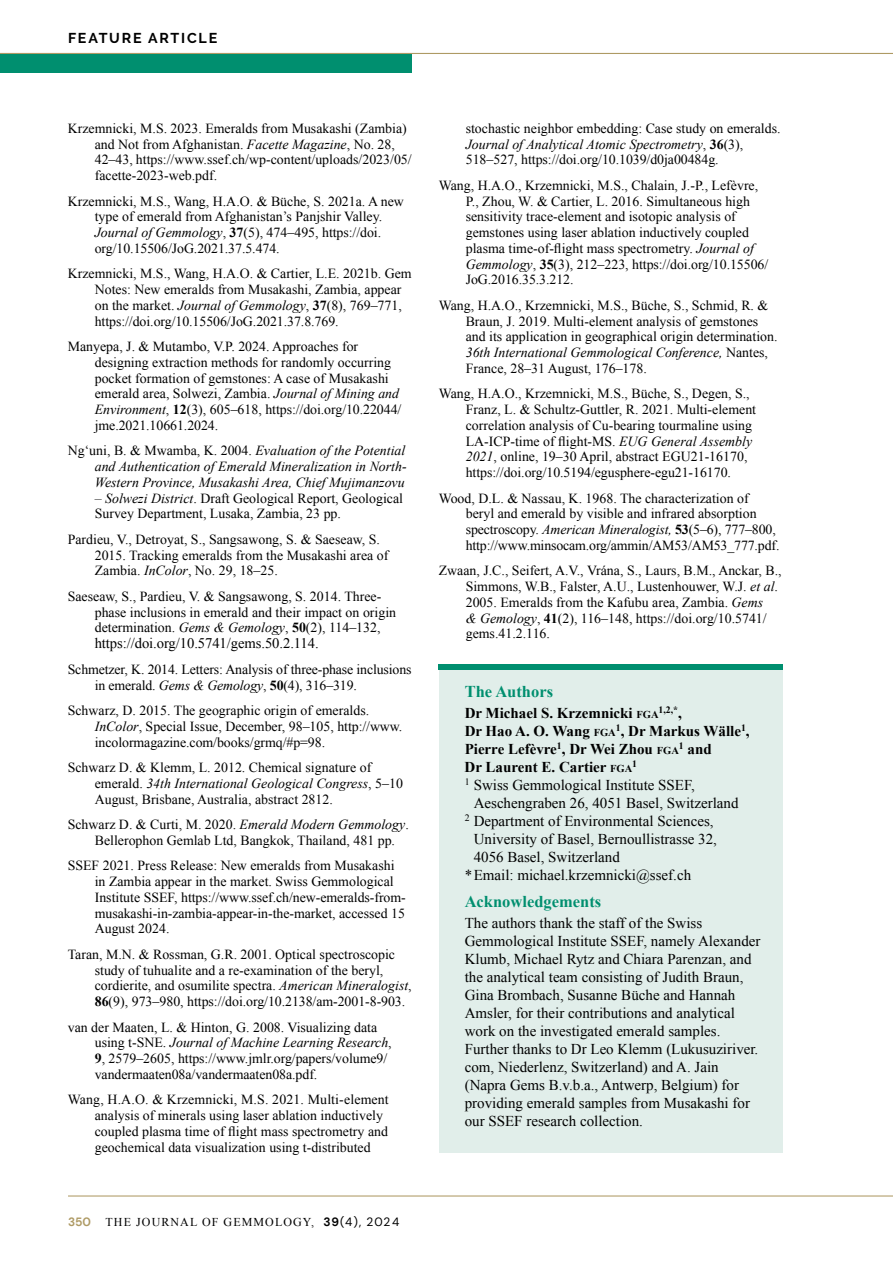
<style>
.page{position:relative;width:893px;height:1263px;background:#fff}
.page>*{position:absolute;margin:0;border:0;box-sizing:border-box;transform-origin:0 0}
.t1{font:700 16.5px "Times New Roman";color:#008f6f}
.t2{font:15px/18px "Times New Roman";color:#000}
.t3{font:700 15px/18px "Times New Roman";color:#000}
.t4{font:14.7px "Times New Roman";letter-spacing:-.005em;color:#000}
.t5{font:700 14.25px "Raleway";letter-spacing:.125em;color:#000}
.t6{font:13.8px/15.8px "Times New Roman";color:#000}
.t7{font:italic 13.8px/15.8px "Times New Roman";color:#000;text-align:justify}
.t8{font:12px "Times New Roman";letter-spacing:.09em;color:#000}
.s1{font-style:italic}
.s2{font-weight:700}
.s3{font-style:normal}
.s4{font-family:"DM Sans";font-weight:700;color:#ae9a64}
.s5{font-family:"DM Sans";font-weight:700}
.s6{font-family:"DM Sans"}
.s7{font-size:10.5px}
.s8{font-weight:400}
</style>
<div class="page">
<div style="left:0;top:54px;width:412px;height:18px;background:#008f6f"></div>
<hr style="left:0;top:53px;width:893px;height:1px;background:#ae9a64">
<hr style="left:68px;top:1195px;width:825px;height:1px;background:#ae9a64">
<div style="left:439px;top:666px;width:343px;height:486px;background:#e1eeea"></div>
<div style="left:438px;top:664px;width:345px;height:6px;background:#008f6f"></div>
<p class="t5" style="left:68px;top:30px;width:151px">FEATURE ARTICLE</p>
<p class="t6" style="left:95px;top:120px;width:318px;text-indent:-27px">Krzemnicki, M.S. 2023. Emeralds from Musakashi (Zambia) and Not from Afghanistan. <span class="s1">Facette Magazine</span>, No. 28, 42–43, https://www.ssef.ch/wp-content/uploads/2023/05/ facette-2023-web.pdf.</p>
<p class="t6" style="left:95px;top:193px;width:311px;text-indent:-27px">Krzemnicki, M.S., Wang, H.A.O. &amp; Büche, S. 2021a. A new type of emerald from Afghanistan’s Panjshir Valley.<br><span class="s1">Journal of Gemmology</span>, <span class="s2">37</span>(5), 474–495, https://doi. org/10.15506/JoG.2021.37.5.474.</p>
<p class="t6" style="left:95px;top:266px;width:318px;text-indent:-27px">Krzemnicki, M.S., Wang, H.A.O. &amp; Cartier, L.E. 2021b. Gem Notes: New emeralds from Musakashi, Zambia, appear on the market. <span class="s1">Journal of Gemmology</span>, <span class="s2">37</span>(8), 769–771, https://doi.org/10.15506/JoG.2021.37.8.769.</p>
<p class="t6" style="left:95px;top:338px;width:308px;text-indent:-27px">Manyepa, J. &amp; Mutambo, V.P. 2024. Approaches for designing extraction methods for randomly occurring pocket formation of gemstones: A case of Musakashi emerald area, Solwezi, Zambia. <span class="s1">Journal of Mining and Environment</span>, <span class="s2">12</span>(3), 605–618, https://doi.org/10.22044/ jme.2021.10661.2024.</p>
<p class="t7" style="left:95px;top:443px;width:313px;text-indent:-27px"><span class="s3">Ng‘uni, B. &amp; Mwamba, K. 2004.</span> Evaluation of the Potential and Authentication of Emerald Mineralization in North-Western Province, Musakashi Area, Chief Mujimanzovu</p>
<p class="t6" style="left:95px;top:490px;width:310px"><span class="s1">– Solwezi District</span>. Draft Geological Report, Geological<br>Survey Department, Lusaka, Zambia, 23 pp.</p>
<p class="t6" style="left:95px;top:531px;width:295px;text-indent:-27px">Pardieu, V., Detroyat, S., Sangsawong, S. &amp; Saeseaw, S.<br>2015. Tracking emeralds from the Musakashi area of<br>Zambia. <span class="s1">InColor</span>, No. 29, 18–25.</p>
<p class="t6" style="left:95px;top:588px;width:303px;text-indent:-27px">Saeseaw, S., Pardieu, V. &amp; Sangsawong, S. 2014. Three&shy;phase inclusions in emerald and their impact on origin determination. <span class="s1">Gems &amp; Gemology</span>, <span class="s2">50</span>(2), 114–132,</p>
<p class="t4" style="left:95px;top:633px;width:226px">https://doi.org/10.5741/gems.50.2.114.</p>
<p class="t6" style="left:95px;top:661px;width:318px;text-indent:-27px">Schmetzer, K. 2014. Letters: Analysis of three-phase inclusions in emerald. <span class="s1">Gems &amp; Gemology</span>, <span class="s2">50</span>(4), 316–319.</p>
<p class="t6" style="left:95px;top:702px;width:309px;text-indent:-27px">Schwarz, D. 2015. The geographic origin of emeralds.<br><span class="s1">InColor</span>, Special Issue, December, 98–105, http://www. incolormagazine.com/books/grmq/#p=98.</p>
<p class="t6" style="left:95px;top:759px;width:310px;text-indent:-27px">Schwarz D. &amp; Klemm, L. 2012. Chemical signature of emerald. <span class="s1">34th International Geological Congress</span>, 5–10<br>August, Brisbane, Australia, abstract 2812.</p>
<p class="t6" style="left:95px;top:816px;width:316px;text-indent:-27px">Schwarz D. &amp; Curti, M. 2020. <span class="s1">Emerald Modern Gemmology</span>.<br>Bellerophon Gemlab Ltd, Bangkok, Thailand, 481 pp.</p>
<p class="t6" style="left:95px;top:857px;width:313px;text-indent:-27px">SSEF 2021. Press Release: New emeralds from Musakashi in Zambia appear in the market. Swiss Gemmological Institute SSEF, https://www.ssef.ch/new-emeralds-from&shy;musakashi-in-zambia-appear-in-the-market, accessed 15<br>August 2024.</p>
<p class="t6" style="left:95px;top:946px;width:318px;text-indent:-27px">Taran, M.N. &amp; Rossman, G.R. 2001. Optical spectroscopic study of tuhualite and a re-examination of the beryl, cordierite, and osumilite spectra. <span class="s1">American Mineralogist</span>, <span class="s2">86</span>(9), 973–980, https://doi.org/10.2138/am-2001-8-903.</p>
<p class="t6" style="left:95px;top:1019px;width:298px;text-indent:-27px">van der Maaten, L. &amp; Hinton, G. 2008. Visualizing data using t-SNE. <span class="s1">Journal of Machine Learning Research</span>, <span class="s2">9</span>, 2579–2605, https://www.jmlr.org/papers/volume9/ vandermaaten08a/vandermaaten08a.pdf.</p>
<p class="t6" style="left:95px;top:1091px;width:296px;text-indent:-27px">Wang, H.A.O. &amp; Krzemnicki, M.S. 2021. Multi-element analysis of minerals using laser ablation inductively coupled plasma time of flight mass spectrometry and geochemical data visualization using t-distributed</p>
<p class="t8" style="left:68px;top:1214px;width:333px"><span class="s4">350</span> THE JOURNAL OF GEMMOLOGY, <span class="s5">39</span><span class="s6">(4), 2024</span></p>
<p class="t6" style="left:466px;top:120px;width:316px">stochastic neighbor embedding: Case study on emeralds.<br><span class="s1">Journal of Analytical Atomic Spectrometry</span>, <span class="s2">36</span>(3),<br>518–527, https://doi.org/10.1039/d0ja00484g.</p>
<p class="t6" style="left:466px;top:177px;width:304px;text-indent:-27px">Wang, H.A.O., Krzemnicki, M.S., Chalain, J.-P., Lefèvre, P., Zhou, W. &amp; Cartier, L. 2016. Simultaneous high sensitivity trace-element and isotopic analysis of gemstones using laser ablation inductively coupled plasma time-of-flight mass spectrometry. <span class="s1">Journal of Gemmology</span>, <span class="s2">35</span>(3), 212–223, https://doi.org/10.15506/ JoG.2016.35.3.212.</p>
<p class="t6" style="left:466px;top:297px;width:313px;text-indent:-27px">Wang, H.A.O., Krzemnicki, M.S., Büche, S., Schmid, R. &amp; Braun, J. 2019. Multi-element analysis of gemstones and its application in geographical origin determination.<br><span class="s1">36th International Gemmological Conference,</span> Nantes, France, 28–31 August, 176–178.</p>
<p class="t6" style="left:466px;top:386px;width:292px;text-indent:-27px">Wang, H.A.O., Krzemnicki, M.S., Büche, S., Degen, S., Franz, L. &amp; Schultz-Guttler, R. 2021. Multi-element correlation analysis of Cu-bearing tourmaline using LA-ICP-time of flight-MS. <span class="s1">EUG General Assembly 2021</span>, online, 19–30 April, abstract EGU21-16170, https://doi.org/10.5194/egusphere-egu21-16170.</p>
<p class="t6" style="left:466px;top:490px;width:315px;text-indent:-27px">Wood, D.L. &amp; Nassau, K. 1968. The characterization of beryl and emerald by visible and infrared absorption spectroscopy. <span class="s1">American Mineralogist,</span> <span class="s2">53</span>(5–6), 777–800, http://www.minsocam.org/ammin/AM53/AM53_777.pdf.</p>
<p class="t6" style="left:466px;top:563px;width:318px;text-indent:-27px">Zwaan, J.C., Seifert, A.V., Vrána, S., Laurs, B.M., Anckar, B., Simmons, W.B., Falster, A.U., Lustenhouwer, W.J. <span class="s1">et al</span>.<br>2005. Emeralds from the Kafubu area, Zambia. <span class="s1">Gems<br>&amp; Gemology</span>, <span class="s2">41</span>(2), 116–148, https://doi.org/10.5741/ gems.41.2.116.</p>
<p class="t1" style="left:465px;top:680px;width:90px">The Authors</p>
<p class="t3" style="left:465px;top:703px;width:287px">Dr Michael S. Krzemnicki <span class="s7">FGA</span><sup>1,2,*</sup>,<br>Dr Hao A. O. Wang <span class="s7">FGA</span><sup>1</sup>, Dr Markus Wälle<sup>1</sup>, Pierre Lefèvre<sup>1</sup>, Dr Wei Zhou <span class="s7">FGA</span><sup>1</sup> and<br>Dr Laurent E. Cartier <span class="s7">FGA</span><sup>1<br></sup><sup>1</sup> <span class="s8">Swiss Gemmological Institute SSEF,</span></p>
<p class="t2" style="left:474px;top:793px;width:266px">Aeschengraben 26, 4051 Basel, Switzerland</p>
<p class="t2" style="left:465px;top:811px;width:250px"><sup>2</sup> Department of Environmental Sciences,</p>
<p class="t2" style="left:474px;top:829px;width:245px">University of Basel, Bernoullistrasse 32,</p>
<p class="t2" style="left:474px;top:847px;width:148px">4056 Basel, Switzerland</p>
<p class="t2" style="left:465px;top:865px;width:228px">*Email: michael.krzemnicki@ssef.ch</p>
<p class="t1" style="left:465px;top:890px;width:138px">Acknowledgements</p>
<p class="t2" style="left:465px;top:913px;width:297px">The authors thank the staff of the Swiss Gemmological Institute SSEF, namely Alexander Klumb, Michael Rytz and Chiara Parenzan, and the analytical team consisting of Judith Braun, Gina Brombach, Susanne Büche and Hannah Amsler, for their contributions and analytical work on the investigated emerald samples.<br>Further thanks to Dr Leo Klemm (Lukusuziriver. com, Niederlenz, Switzerland) and A. Jain (Napra Gems B.v.b.a., Antwerp, Belgium) for providing emerald samples from Musakashi for our SSEF research collection.</p>
</div>
